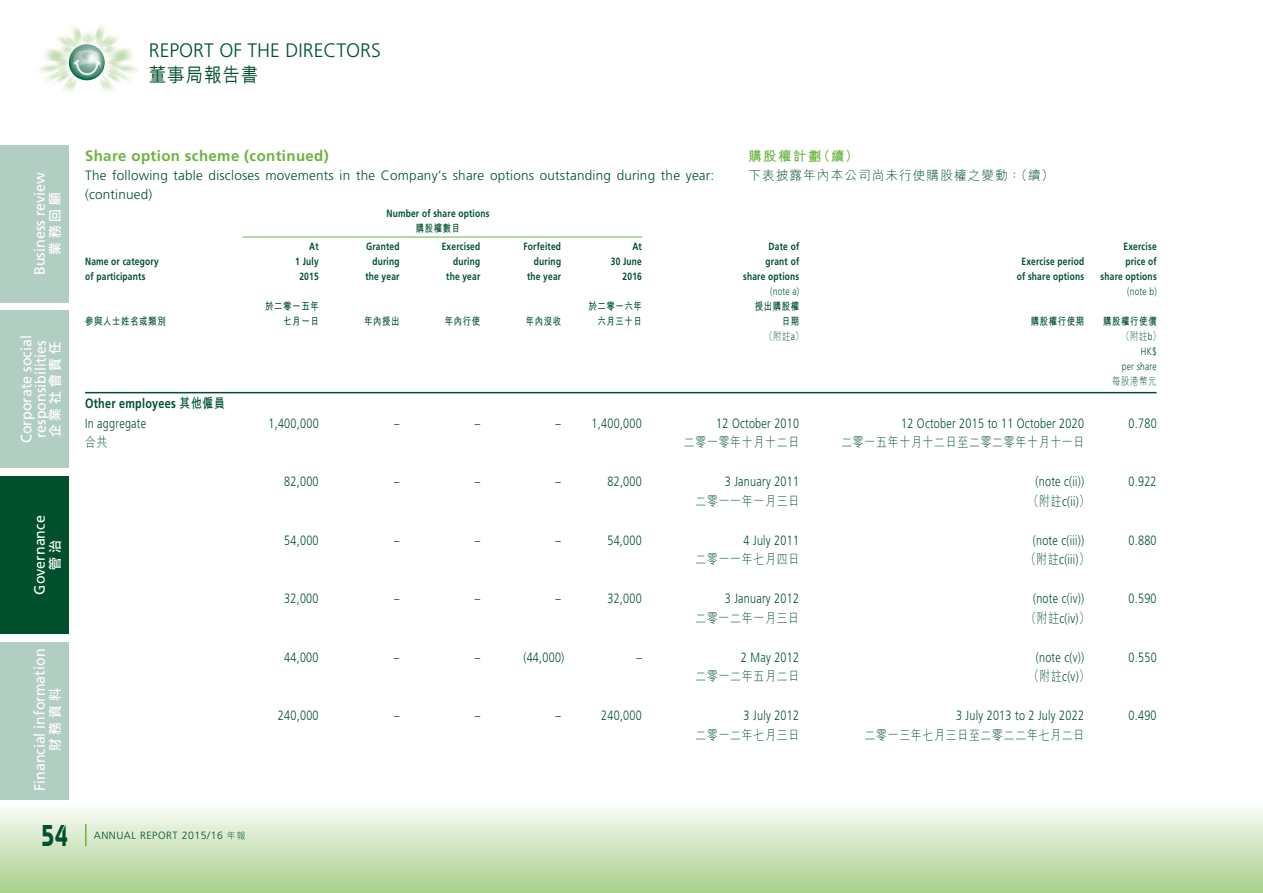
<style>
.page{position:relative;width:1263px;height:893px;background:#fff}
.page>*{position:absolute;margin:0;border:0;box-sizing:border-box;transform-origin:0 0}
.t1{font:600 30px "Bauhaus Std";color:#00502e;scale:.78 1}
.t2{font:300 19.5px "Frutiger LT Std";color:#00502e}
.t3{font:500 19.5px "M Hei HK";letter-spacing:.05em;color:#00502e;scale:.9 1}
.t4{font:15px/14.2px "Frutiger LT Std";color:#fff;text-align:center;scale:.95 1}
.t5{font:700 15px "Frutiger LT Std";letter-spacing:.025em;color:#6cb43f}
.t6{font:300 13.5px "Frutiger LT Std";letter-spacing:.025em;color:#00502e;scale:.8 1}
.t7{font:300 13.5px "M Hei HK";letter-spacing:.075em;color:#00502e;scale:.8 1}
.t8{font:300 13.5px/19.5px "Frutiger LT Std";letter-spacing:.025em;color:#00502e}
.t9{font:700 13.5px/19.5px "Frutiger LT Std";letter-spacing:.025em;color:#00502e;scale:.8 1}
.t10{font:13.5px "Li Hei Pro";letter-spacing:.3em;color:#fff;scale:.95 1}
.t11{font:700 13.5px "M Hei HK";letter-spacing:.1em;color:#6cb43f}
.t12{font:300 12.75px "M Hei HK";letter-spacing:.075em;color:#00502e}
.t13{font:700 10.5px "Frutiger LT Std";letter-spacing:.025em;color:#00502e;scale:.8 1}
.t14{font:700 10.5px "M Hei HK";letter-spacing:.075em;color:#00502e;scale:.8 1}
.t15{font:300 10.5px "Frutiger LT Std";letter-spacing:.05em;color:#00502e}
.t16{font:300 10.5px "M Hei HK";letter-spacing:.075em;color:#00502e;scale:.8 1}
.t17{font:300 10.5px "Frutiger LT Std";letter-spacing:.05em;color:#00502e;scale:.8 1}
.t18{font:300 10.5px/15px "Frutiger LT Std";letter-spacing:.025em;color:#00502e;text-align:right;scale:.8 1}
.s1{font-family:"Frutiger LT Std"}
.s2{font-family:"M Hei HK"}
.s3{font-weight:300}
.s4{font-family:"M Hei HK";font-size:9px}
</style>
<div class="page">
<img style="left:39px;top:26px;width:99px;height:66px">
<img style="left:69px;top:44px;width:36px;height:36px;border-radius:18px">
<div style="left:0;top:801px;width:1263px;height:92px;background:linear-gradient(to bottom,#fdfdfd,#a9d08b)"></div>
<hr style="left:85px;top:824px;width:2px;height:22px;background:#6cb43f">
<div style="left:0;top:642px;width:68px;height:157px;background:#b2cdc2"></div>
<div style="left:0;top:476px;width:68px;height:158px;background:#00502e"></div>
<div style="left:0;top:145px;width:68px;height:157px;background:#b2cdc2"></div>
<div style="left:0;top:310px;width:68px;height:158px;background:#b2cdc2"></div>
<hr style="left:242px;top:237px;width:400px;height:1px;background:#6cb43f">
<hr style="left:85px;top:392px;width:1072px;height:1px;background:#00502e">
<h2 class="t2" style="left:149px;top:39px;width:233px">REPORT OF THE DIRECTORS</h2>
<h2 class="t3" style="left:149px;top:60px;width:123px">董事局報告書</h2>
<p class="t4" style="left:33px;top:275px;width:110px;rotate:-90deg">Business review</p>
<p class="t10" style="left:48px;top:255px;width:68px;rotate:-90deg">業務回顧</p>
<p class="t4" style="left:19px;top:443px;width:115px;rotate:-90deg">Corporate social responsibilities</p>
<p class="t10" style="left:48px;top:437px;width:103px;rotate:-90deg">企業社會責任</p>
<p class="t4" style="left:33px;top:595px;width:85px;rotate:-90deg">Governance</p>
<p class="t10" style="left:48px;top:570px;width:33px;rotate:-90deg">管治</p>
<p class="t4" style="left:33px;top:791px;width:152px;rotate:-90deg">Financial information</p>
<p class="t10" style="left:48px;top:751px;width:68px;rotate:-90deg">財務資料</p>
<p class="t11" style="left:748px;top:146px;width:112px">購股權計劃（續）</p>
<p class="t12" style="left:748px;top:166px;width:307px">下表披露年內本公司尚未行使購股權之變動：（續）</p>
<p class="t5" style="left:85px;top:147px;width:245px">Share option scheme (continued)</p>
<p class="t8" style="left:85px;top:165px;width:631px">The following table discloses movements in the Company’s share options outstanding during the year: (continued)</p>
<p class="t13" style="left:386px;top:207px;width:130px">Number of share options</p>
<p class="t14" style="left:416px;top:220px;width:57px">購股權數目</p>
<p class="t13" style="left:309px;top:240px;width:13px">At</p>
<p class="t13" style="left:366px;top:240px;width:43px">Granted</p>
<p class="t13" style="left:442px;top:240px;width:50px">Exercised</p>
<p class="t13" style="left:523px;top:240px;width:49px">Forfeited</p>
<p class="t13" style="left:632px;top:240px;width:13px">At</p>
<p class="t13" style="left:769px;top:240px;width:40px">Date of</p>
<p class="t13" style="left:1123px;top:240px;width:43px">Exercise</p>
<p class="t13" style="left:85px;top:255px;width:94px">Name or category</p>
<p class="t13" style="left:295px;top:255px;width:31px">1 July</p>
<p class="t13" style="left:372px;top:255px;width:35px">during</p>
<p class="t13" style="left:453px;top:255px;width:35px">during</p>
<p class="t13" style="left:534px;top:255px;width:35px">during</p>
<p class="t13" style="left:611px;top:255px;width:40px">30 June</p>
<p class="t13" style="left:766px;top:255px;width:44px">grant of</p>
<p class="t13" style="left:1021px;top:255px;width:80px">Exercise period</p>
<p class="t13" style="left:1125px;top:255px;width:41px">price of</p>
<p class="t13" style="left:85px;top:270px;width:77px">of participants</p>
<p class="t13" style="left:299px;top:270px;width:26px">2015</p>
<p class="t13" style="left:365px;top:270px;width:44px">the year</p>
<p class="t13" style="left:446px;top:270px;width:44px">the year</p>
<p class="t13" style="left:527px;top:270px;width:44px">the year</p>
<p class="t13" style="left:623px;top:270px;width:26px">2016</p>
<p class="t13" style="left:743px;top:270px;width:72px">share options</p>
<p class="t13" style="left:1017px;top:270px;width:86px">of share options</p>
<p class="t13" style="left:1100px;top:270px;width:72px">share options</p>
<p class="t17" style="left:770px;top:285px;width:38px">(note a)</p>
<p class="t17" style="left:1127px;top:285px;width:38px">(note b)</p>
<p class="t14" style="left:265px;top:298px;width:68px">於二零一五年</p>
<p class="t14" style="left:588px;top:298px;width:68px">於二零一六年</p>
<p class="t14" style="left:755px;top:298px;width:57px">授出購股權</p>
<p class="t14" style="left:85px;top:313px;width:102px">參與人士姓名或類別</p>
<p class="t14" style="left:283px;top:313px;width:46px">七月一日</p>
<p class="t14" style="left:364px;top:313px;width:46px">年內授出</p>
<p class="t14" style="left:445px;top:313px;width:46px">年內行使</p>
<p class="t14" style="left:526px;top:313px;width:46px">年內沒收</p>
<p class="t14" style="left:597px;top:313px;width:57px">六月三十日</p>
<p class="t14" style="left:782px;top:313px;width:23px">日期</p>
<p class="t14" style="left:1031px;top:313px;width:68px">購股權行使期</p>
<p class="t14" style="left:1103px;top:313px;width:68px">購股權行使價</p>
<p class="t16" style="left:764px;top:328px;width:50px">（附註<span class="s1">a</span>）</p>
<p class="t16" style="left:1121px;top:328px;width:51px">（附註<span class="s1">b</span>）</p>
<p class="t18" style="left:1122px;top:344px;width:45px">HK$<br>per share</p>
<p class="t16" style="left:1112px;top:374px;width:57px">每股港幣元</p>
<p class="t9" style="left:85px;top:394px;width:176px">Other employees <span class="s2">其他僱員<br></span><span class="s3">In aggregate</span></p>
<p class="t6" style="left:268px;top:416px;width:64px">1,400,000</p>
<p class="t6" style="left:394px;top:416px;width:8px">–</p>
<p class="t6" style="left:475px;top:416px;width:8px">–</p>
<p class="t6" style="left:556px;top:416px;width:109px">– 1,400,000</p>
<p class="t6" style="left:716px;top:416px;width:105px">12 October 2010</p>
<p class="t6" style="left:901px;top:416px;width:230px">12 October 2015 to 11 October 2020</p>
<p class="t6" style="left:1128px;top:416px;width:37px">0.780</p>
<p class="t7" style="left:85px;top:433px;width:30px">合共</p>
<p class="t7" style="left:684px;top:433px;width:146px">二零一零年十月十二日</p>
<p class="t7" style="left:841px;top:433px;width:305px">二零一五年十月十二日至二零二零年十月十一日</p>
<p class="t6" style="left:284px;top:474px;width:44px">82,000</p>
<p class="t6" style="left:394px;top:474px;width:8px">–</p>
<p class="t6" style="left:475px;top:474px;width:8px">–</p>
<p class="t6" style="left:556px;top:474px;width:8px">–</p>
<p class="t6" style="left:607px;top:474px;width:44px">82,000</p>
<p class="t6" style="left:725px;top:474px;width:94px">3 January 2011</p>
<p class="t6" style="left:1035px;top:474px;width:62px">(note c(ii))</p>
<p class="t6" style="left:1128px;top:474px;width:37px">0.922</p>
<p class="t7" style="left:695px;top:491px;width:131px">二零一一年一月三日</p>
<p class="t6" style="left:1028px;top:494px;width:78px"><span class="s2">（附註</span>c(ii)<span class="s2">）</span></p>
<p class="t6" style="left:284px;top:533px;width:44px">54,000</p>
<p class="t6" style="left:394px;top:533px;width:8px">–</p>
<p class="t6" style="left:475px;top:533px;width:8px">–</p>
<p class="t6" style="left:556px;top:533px;width:8px">–</p>
<p class="t6" style="left:607px;top:533px;width:44px">54,000</p>
<p class="t6" style="left:744px;top:533px;width:71px">4 July 2011</p>
<p class="t6" style="left:1033px;top:533px;width:66px">(note c(iii))</p>
<p class="t6" style="left:1128px;top:533px;width:37px">0.880</p>
<p class="t7" style="left:695px;top:550px;width:131px">二零一一年七月四日</p>
<p class="t6" style="left:1025px;top:552px;width:82px"><span class="s2">（附註</span>c(iii)<span class="s2">）</span></p>
<p class="t6" style="left:284px;top:591px;width:44px">32,000</p>
<p class="t6" style="left:394px;top:591px;width:8px">–</p>
<p class="t6" style="left:475px;top:591px;width:8px">–</p>
<p class="t6" style="left:556px;top:591px;width:8px">–</p>
<p class="t6" style="left:607px;top:591px;width:44px">32,000</p>
<p class="t6" style="left:725px;top:591px;width:94px">3 January 2012</p>
<p class="t6" style="left:1033px;top:591px;width:65px">(note c(iv))</p>
<p class="t6" style="left:1128px;top:591px;width:37px">0.590</p>
<p class="t7" style="left:695px;top:608px;width:131px">二零一二年一月三日</p>
<p class="t6" style="left:1026px;top:611px;width:81px"><span class="s2">（附註</span>c(iv)<span class="s2">）</span></p>
<p class="t6" style="left:284px;top:650px;width:44px">44,000</p>
<p class="t6" style="left:394px;top:650px;width:8px">–</p>
<p class="t6" style="left:475px;top:650px;width:8px">–</p>
<p class="t6" style="left:523px;top:650px;width:53px">(44,000)</p>
<p class="t6" style="left:636px;top:650px;width:8px">–</p>
<p class="t6" style="left:741px;top:650px;width:74px">2 May 2012</p>
<p class="t6" style="left:1036px;top:650px;width:62px">(note c(v))</p>
<p class="t6" style="left:1128px;top:650px;width:37px">0.550</p>
<p class="t7" style="left:695px;top:667px;width:131px">二零一二年五月二日</p>
<p class="t7" style="left:1028px;top:667px;width:78px">（附註<span class="s1">c(v)</span>）</p>
<p class="t6" style="left:278px;top:708px;width:52px">240,000</p>
<p class="t6" style="left:394px;top:708px;width:8px">–</p>
<p class="t6" style="left:475px;top:708px;width:8px">–</p>
<p class="t6" style="left:556px;top:708px;width:8px">–</p>
<p class="t6" style="left:601px;top:708px;width:52px">240,000</p>
<p class="t6" style="left:744px;top:708px;width:71px">3 July 2012</p>
<p class="t6" style="left:956px;top:708px;width:162px">3 July 2013 to 2 July 2022</p>
<p class="t6" style="left:1128px;top:708px;width:37px">0.490</p>
<p class="t7" style="left:695px;top:725px;width:131px">二零一二年七月三日</p>
<p class="t7" style="left:864px;top:725px;width:276px">二零一三年七月三日至二零二二年七月二日</p>
<h1 class="t1" style="left:42px;top:817px;width:35px">54</h1>
<p class="t15" style="left:94px;top:830px;width:153px">ANNUAL REPORT 2015/16 <span class="s4">年報</span></p>
</div>
